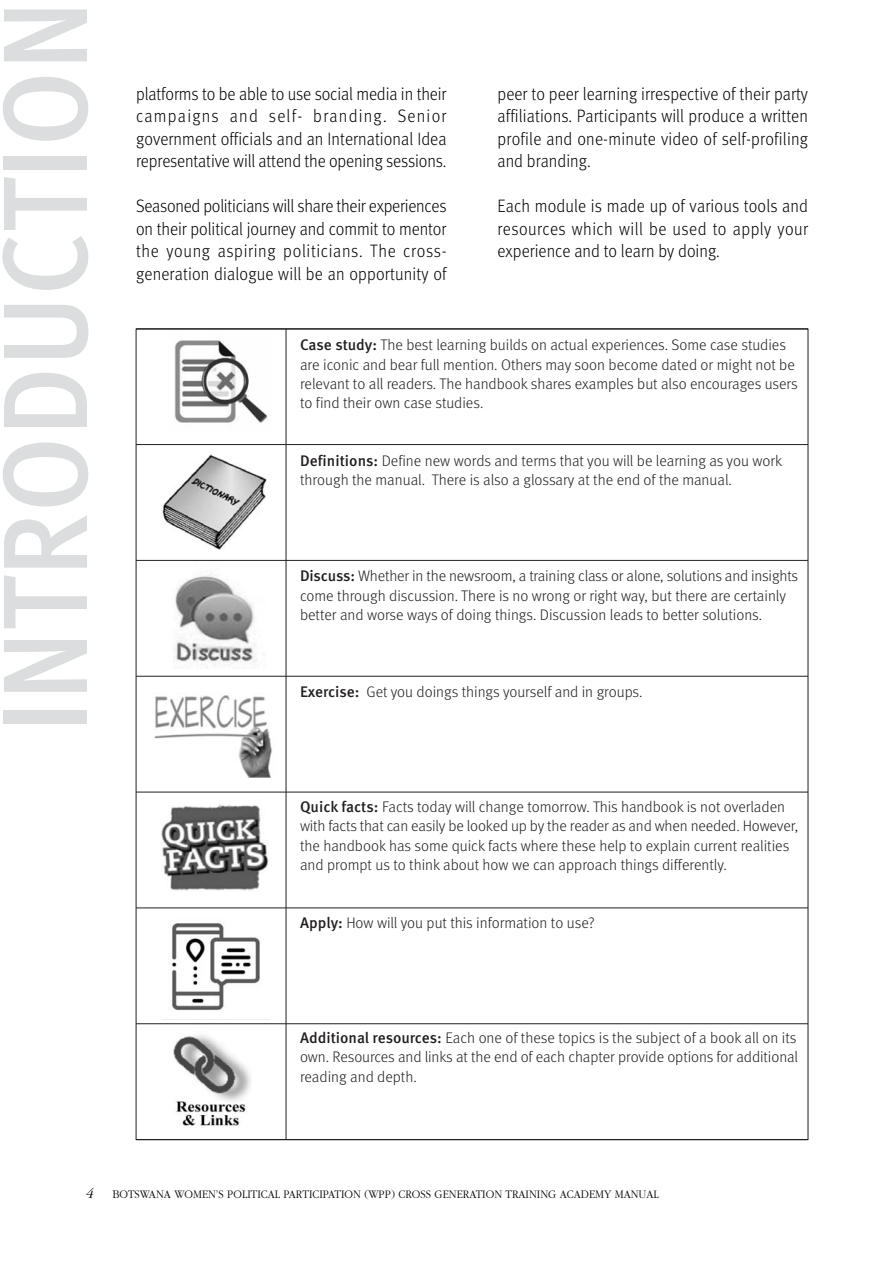
<style>
.page{position:relative;width:893px;height:1263px;background:#fff}
.page>*{position:absolute;margin:0;border:0;box-sizing:border-box;transform-origin:0 0}
.t1{font:500 120px "Meta OT";color:#dcddde;scale:.92 1}
.t2{font:300 18px/22.5px "Meta OT";letter-spacing:.01em;color:#000;text-align:justify;scale:.92 1}
.t3{font:300 15.3px/19.2px "Meta OT";color:#231f20}
.t4{font:italic 300 15px "Garamond";color:#000;scale:.92 1}
.t5{font:300 12px "Garamond";color:#000;scale:.92 1}
.s1{font-weight:500}
</style>
<div class="page">
<img style="left:154px;top:695px;width:119px;height:83px">
<img style="left:162px;top:454px;width:105px;height:96px">
<img style="left:173px;top:575px;width:84px;height:94px">
<img style="left:161px;top:804px;width:107px;height:87px">
<img style="left:174px;top:340px;width:94px;height:83px">
<img style="left:172px;top:923px;width:88px;height:87px">
<img style="left:173px;top:1034px;width:78px;height:92px">
<hr style="left:286px;top:329px;width:1px;height:811px;background:#231f20">
<hr style="left:136px;top:444px;width:672px;height:1px;background:#231f20">
<hr style="left:136px;top:560px;width:672px;height:1px;background:#231f20">
<hr style="left:136px;top:676px;width:672px;height:1px;background:#231f20">
<hr style="left:136px;top:792px;width:672px;height:1px;background:#231f20">
<hr style="left:136px;top:908px;width:672px;height:1px;background:#231f20">
<hr style="left:136px;top:1139px;width:672px;height:1px;background:#231f20">
<hr style="left:136px;top:1023px;width:672px;height:1px;background:#231f20">
<hr style="left:136px;top:328px;width:672px;height:1px;background:#231f20">
<h1 class="t1" style="left:1px;top:733px;width:798px;rotate:-90deg">INTRODUCTION</h1>
<p class="t2" style="left:136px;top:83px;width:339px">platforms to be able to use social media in their campaigns and self- branding. Senior government officials and an International Idea representative will attend the opening sessions.</p>
<p class="t2" style="left:136px;top:196px;width:339px">Seasoned politicians will share their experiences on their political journey and commit to mentor the young aspiring politicians. The cross&shy;generation dialogue will be an opportunity of</p>
<p class="t2" style="left:497px;top:83px;width:339px">peer to peer learning irrespective of their party affiliations. Participants will produce a written profile and one-minute video of self-profiling and branding.</p>
<p class="t2" style="left:497px;top:196px;width:339px">Each module is made up of various tools and resources which will be used to apply your experience and to learn by doing.</p>
<p class="t3" style="left:300px;top:337px;width:499px"><span class="s1">Case study:</span> The best learning builds on actual experiences. Some case studies are iconic and bear full mention. Others may soon become dated or might not be relevant to all readers. The handbook shares examples but also encourages users to find their own case studies.</p>
<p class="t3" style="left:300px;top:452px;width:484px"><span class="s1">Definitions:</span> Define new words and terms that you will be learning as you work through the manual. There is also a glossary at the end of the manual.</p>
<p class="t3" style="left:300px;top:568px;width:500px"><span class="s1">Discuss:</span> Whether in the newsroom, a training class or alone, solutions and insights come through discussion. There is no wrong or right way, but there are certainly better and worse ways of doing things. Discussion leads to better solutions.</p>
<p class="t3" style="left:300px;top:683px;width:344px"><span class="s1">Exercise:</span> Get you doings things yourself and in groups.</p>
<p class="t3" style="left:300px;top:799px;width:500px"><span class="s1">Quick facts:</span> Facts today will change tomorrow. This handbook is not overladen with facts that can easily be looked up by the reader as and when needed. However, the handbook has some quick facts where these help to explain current realities and prompt us to think about how we can approach things differently.</p>
<p class="t3" style="left:300px;top:914px;width:296px"><span class="s1">Apply:</span> How will you put this information to use?</p>
<p class="t3" style="left:300px;top:1029px;width:499px;text-align:justify"><span class="s1">Additional resources:</span> Each one of these topics is the subject of a book all on its own. Resources and links at the end of each chapter provide options for additional reading and depth.</p>
<p class="t4" style="left:85px;top:1187px;width:10px">4</p>
<p class="t5" style="left:113px;top:1189px;width:595px">BOTSWANA WOMEN’S POLITICAL PARTICIPATION (WPP) CROSS GENERATION TRAINING ACADEMY MANUAL</p>
</div>
